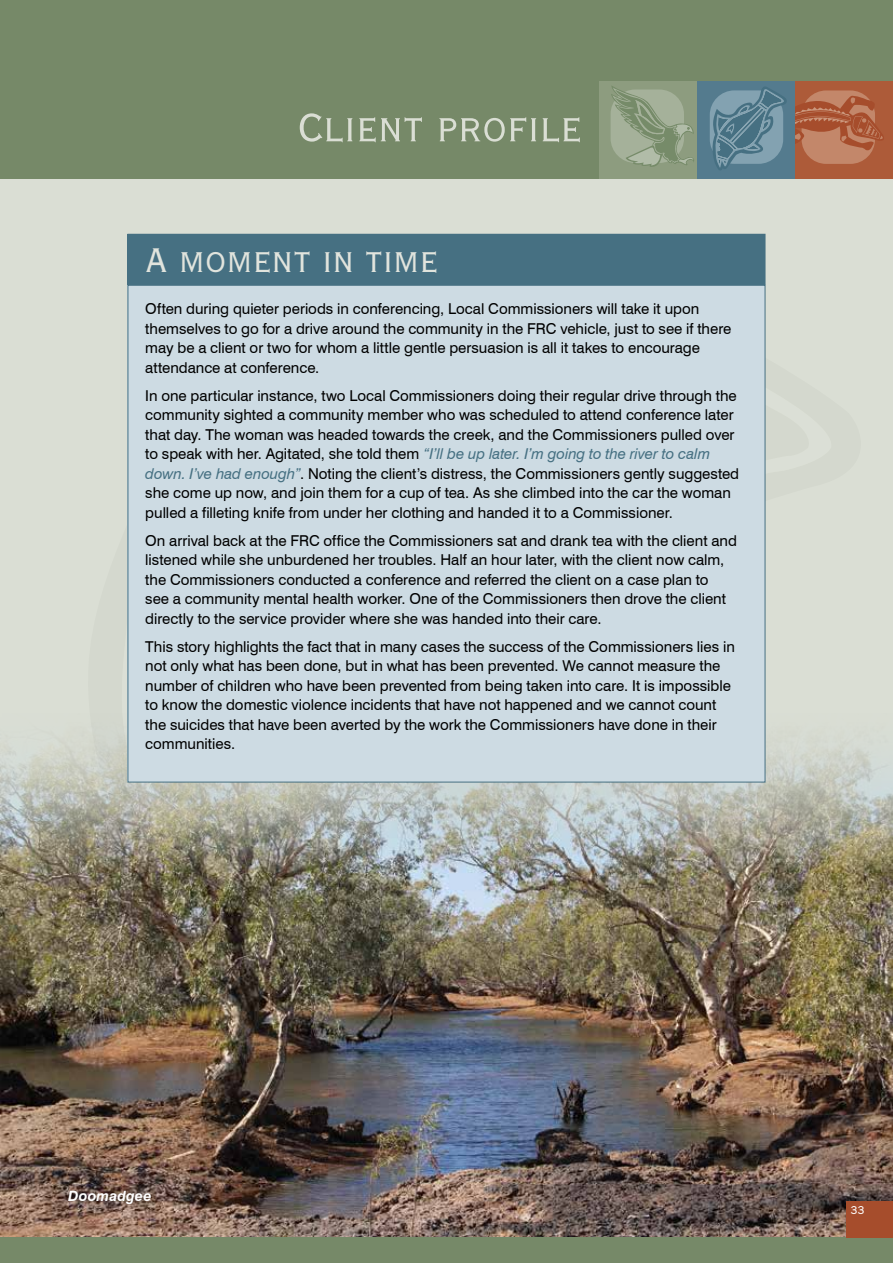
<style>
.page{position:relative;width:893px;height:1263px;background:#fff}
.page>*{position:absolute;margin:0;border:0;box-sizing:border-box;transform-origin:0 0}
.t1{font:52.5px "Copperplate Gothic Std 29 BC";letter-spacing:-.02em;color:#daded4}
.t2{font:45px "Copperplate Gothic Std 29 BC";letter-spacing:-.025em;color:#e1e4dd}
.t3{font:15px/19.5px "Swiss 721 BT";color:#000}
.t4{font:15px "Copperplate Gothic Std 29 BC";color:#fff}
.t5{font:italic 700 14.25px "Swiss 721 BT";letter-spacing:.01em;color:#fff}
.s1{font-style:italic;color:#467082}
</style>
<div class="page">
<div style="left:0;top:0;width:893px;height:179px;background:#768968"></div>
<div style="left:0;top:179px;width:893px;height:1058px;background:#daded4"></div>
<svg style="left:765px;top:319px;width:1px;height:198px"></svg>
<div style="left:795px;top:81px;width:98px;height:98px;background:#ad5b39"></div>
<svg style="left:795px;top:91px;width:89px;height:73px"></svg>
<div style="left:600px;top:81px;width:97px;height:98px;background:#8d9c7f"></div>
<svg style="left:611px;top:86px;width:83px;height:81px"></svg>
<div style="left:697px;top:81px;width:98px;height:98px;background:#547b8e"></div>
<svg style="left:710px;top:87px;width:77px;height:83px"></svg>
<div style="left:128px;top:234px;width:637px;height:51px;background:#467082"></div>
<img style="left:0;top:702px;width:893px;height:534px">
<div style="left:128px;top:285px;width:637px;height:497px;background:#cddbe3"></div>
<div style="left:0;top:1237px;width:893px;height:26px;background:#768968"></div>
<div style="left:846px;top:1201px;width:47px;height:36px;background:#a64d2c"></div>
<h1 class="t1" style="left:298px;top:102px;width:286px">Client profile</h1>
<h2 class="t2" style="left:145px;top:238px;width:295px">A moment in time</h2>
<p class="t3" style="left:145px;top:299px;width:588px">Often during quieter periods in conferencing, Local Commissioners will take it upon themselves to go for a drive around the community in the FRC vehicle, just to see if there may be a client or two for whom a little gentle persuasion is all it takes to encourage attendance at conference.</p>
<p class="t3" style="left:145px;top:385px;width:595px">In one particular instance, two Local Commissioners doing their regular drive through the community sighted a community member who was scheduled to attend conference later that day. The woman was headed towards the creek, and the Commissioners pulled over to speak with her. Agitated, she told them <span class="s1">“I’ll be up later. I’m going to the river to calm down. I’ve had enough”</span>. Noting the client’s distress, the Commissioners gently suggested she come up now, and join them for a cup of tea. As she climbed into the car the woman pulled a filleting knife from under her clothing and handed it to a Commissioner.</p>
<p class="t3" style="left:145px;top:530px;width:593px">On arrival back at the FRC office the Commissioners sat and drank tea with the client and listened while she unburdened her troubles. Half an hour later, with the client now calm, the Commissioners conducted a conference and referred the client on a case plan to<br>see a community mental health worker. One of the Commissioners then drove the client directly to the service provider where she was handed into their care.</p>
<p class="t3" style="left:145px;top:636px;width:591px">This story highlights the fact that in many cases the success of the Commissioners lies in not only what has been done, but in what has been prevented. We cannot measure the number of children who have been prevented from being taken into care. It is impossible to know the domestic violence incidents that have not happened and we cannot count the suicides that have been averted by the work the Commissioners have done in their communities.</p>
<p class="t5" style="left:68px;top:1187px;width:85px">Doomadgee</p>
<p class="t4" style="left:850px;top:1203px;width:16px">33</p>
</div>
